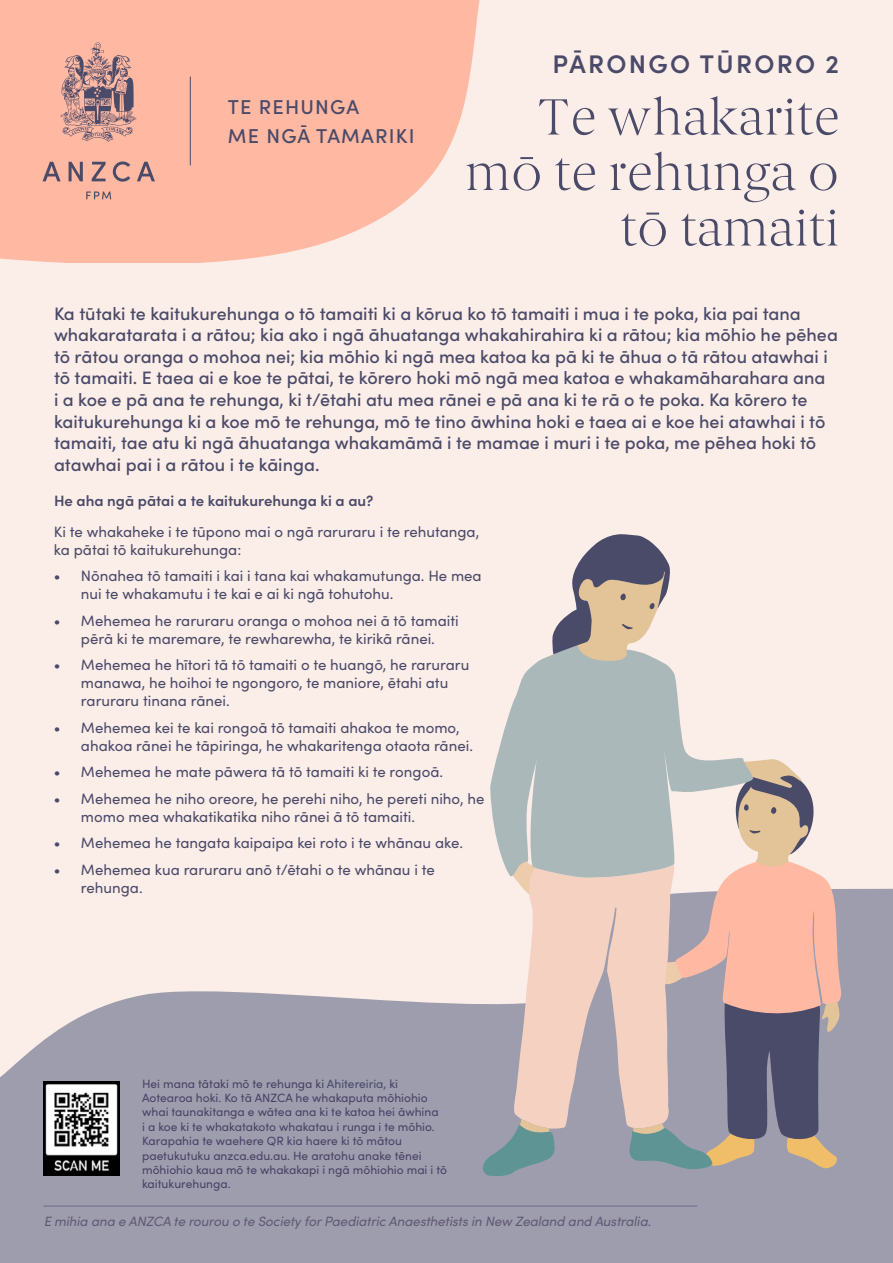
<style>
.page{position:relative;width:893px;height:1263px;background:#fbede7}
.page>*{position:absolute;margin:0;border:0;box-sizing:border-box;transform-origin:0 0}
.t1{font:300 51px/55.5px "Berlingske Serif";letter-spacing:.01em;color:#4a4a69;text-align:right}
.t2{font:600 25.5px "Sofia Pro";letter-spacing:.09em;color:#4a4a69}
.t3{font:500 20.1px/29.4px "Sofia Pro";letter-spacing:.06em;color:#4a4a69}
.t4{font:500 18px/21.6px "Sofia Pro";color:#4a4a69}
.t5{font:15px/18px "Sofia Pro";color:#4a4a69}
.t6{font:600 15px "Sofia Pro";color:#4a4a69}
.t7{font:italic 13.5px "Sofia Pro";letter-spacing:-.01em;color:#3b2d4d}
.t8{font:12px/14.4px "Sofia Pro";color:#4a4164}
.s1{color:#4a4a69}
</style>
<div class="page">
<svg style="left:0;top:888px;width:893px;height:375px;fill:#9d9dae"></svg>
<svg style="left:0;top:0;width:480px;height:263px;background:#febda8"></svg>
<svg style="left:496px;top:655px;width:197px;height:103px;fill:#abb8ba"></svg>
<svg style="left:552px;top:534px;width:118px;height:128px"></svg>
<svg style="left:481px;top:758px;width:361px;height:418px;background:#c3b3b1"></svg>
<hr style="left:190px;top:77px;width:1px;height:88px;background:#4a4a69">
<svg style="left:43px;top:162px;width:18px;height:19px"></svg>
<svg style="left:69px;top:162px;width:14px;height:19px"></svg>
<svg style="left:92px;top:162px;width:14px;height:19px"></svg>
<svg style="left:113px;top:161px;width:17px;height:21px"></svg>
<svg style="left:137px;top:162px;width:18px;height:19px"></svg>
<svg style="left:86px;top:192px;width:25px;height:7px"></svg>
<svg style="left:61px;top:42px;width:76px;height:100px;background:#c2938e"></svg>
<hr style="left:43px;top:1206px;width:654px;height:1px;background:#494a68">
<img style="left:43px;top:1081px;width:76px;height:94px">
<h3 class="t3" style="left:228px;top:91px;width:188px">TE REHUNGA<br>ME NGĀ TAMARIKI</h3>
<h2 class="t2" style="left:552px;top:45px;width:288px">PĀRONGO TŪRORO 2</h2>
<h1 class="t1" style="left:465px;top:88px;width:376px">Te whakarite mō te rehunga o tō tamaiti</h1>
<p class="t4" style="left:54px;top:301px;width:785px">Ka tūtaki te kaitukurehunga o tō tamaiti ki a kōrua ko tō tamaiti i mua i te poka, kia pai tana whakaratarata i a rātou; kia ako i ngā āhuatanga whakahirahira ki a rātou; kia mōhio he pēhea tō rātou oranga o mohoa nei; kia mōhio ki ngā mea katoa ka pā ki te āhua o tā rātou atawhai i tō tamaiti. E taea ai e koe te pātai, te kōrero hoki mō ngā mea katoa e whakamāharahara ana<br>i a koe e pā ana te rehunga, ki t/ētahi atu mea rānei e pā ana ki te rā o te poka. Ka kōrero te kaitukurehunga ki a koe mō te rehunga, mō te tino āwhina hoki e taea ai e koe hei atawhai i tō tamaiti, tae atu ki ngā āhuatanga whakamāmā i te mamae i muri i te poka, me pēhea hoki tō atawhai pai i a rātou i te kāinga.</p>
<p class="t6" style="left:54px;top:489px;width:321px">He aha ngā pātai a te kaitukurehunga ki a au?</p>
<p class="t5" style="left:54px;top:521px;width:427px">Ki te whakaheke i te tūpono mai o ngā raruraru i te rehutanga, ka pātai tō kaitukurehunga:</p>
<p class="t5" style="left:81px;top:566px;width:402px;text-indent:-27px">• Nōnahea tō tamaiti i kai i tana kai whakamutunga. He mea nui te whakamutu i te kai e ai ki ngā tohutohu.</p>
<p class="t5" style="left:54px;top:610px;width:406px;text-align:center">• Mehemea he raruraru oranga o mohoa nei ā tō tamaiti pērā ki te maremare, te rewharewha, te kirikā rānei.</p>
<p class="t5" style="left:81px;top:655px;width:390px;text-indent:-27px">• Mehemea he hītori tā tō tamaiti o te huangō, he raruraru manawa, he hoihoi te ngongoro, te maniore, ētahi atu raruraru tinana rānei.</p>
<p class="t5" style="left:81px;top:717px;width:393px;text-indent:-27px">• Mehemea kei te kai rongoā tō tamaiti ahakoa te momo, ahakoa rānei he tāpiringa, he whakaritenga otaota rānei.</p>
<p class="t5" style="left:54px;top:762px;width:391px">• Mehemea he mate pāwera tā tō tamaiti ki te rongoā.</p>
<p class="t5" style="left:81px;top:788px;width:405px;text-indent:-27px">• Mehemea he niho oreore, he perehi niho, he pereti niho, he momo mea whakatikatika niho rānei ā tō tamaiti.</p>
<p class="t5" style="left:54px;top:833px;width:411px">• Mehemea he tangata kaipaipa kei roto i te whānau ake.</p>
<p class="t5" style="left:81px;top:859px;width:355px;text-indent:-27px">• Mehemea kua raruraru anō t/ētahi o te whānau i te rehunga.</p>
<p class="t8" style="left:142px;top:1075px;width:306px">Hei mana tātaki mō te rehunga ki <span class="s1">Ahitereiria,</span> ki Aotearoa hoki. Ko tā ANZCA he whakaputa mōhiohio whai taunakitanga e wātea ana ki te katoa hei āwhina<br>i a koe ki te whakatakoto whakatau i runga i te mōhio.<br>Karapahia te waehere QR kia haere ki tō mātou paetukutuku anzca.edu.au. He aratohu anake tēnei mōhiohio kaua mō te whakakapi i ngā mōhiohio mai i tō kaitukurehunga.</p>
<p class="t7" style="left:43px;top:1212px;width:609px">E mihia ana e ANZCA te rourou o te Society for Paediatric Anaesthetists in New Zealand and Australia.</p>
</div>
